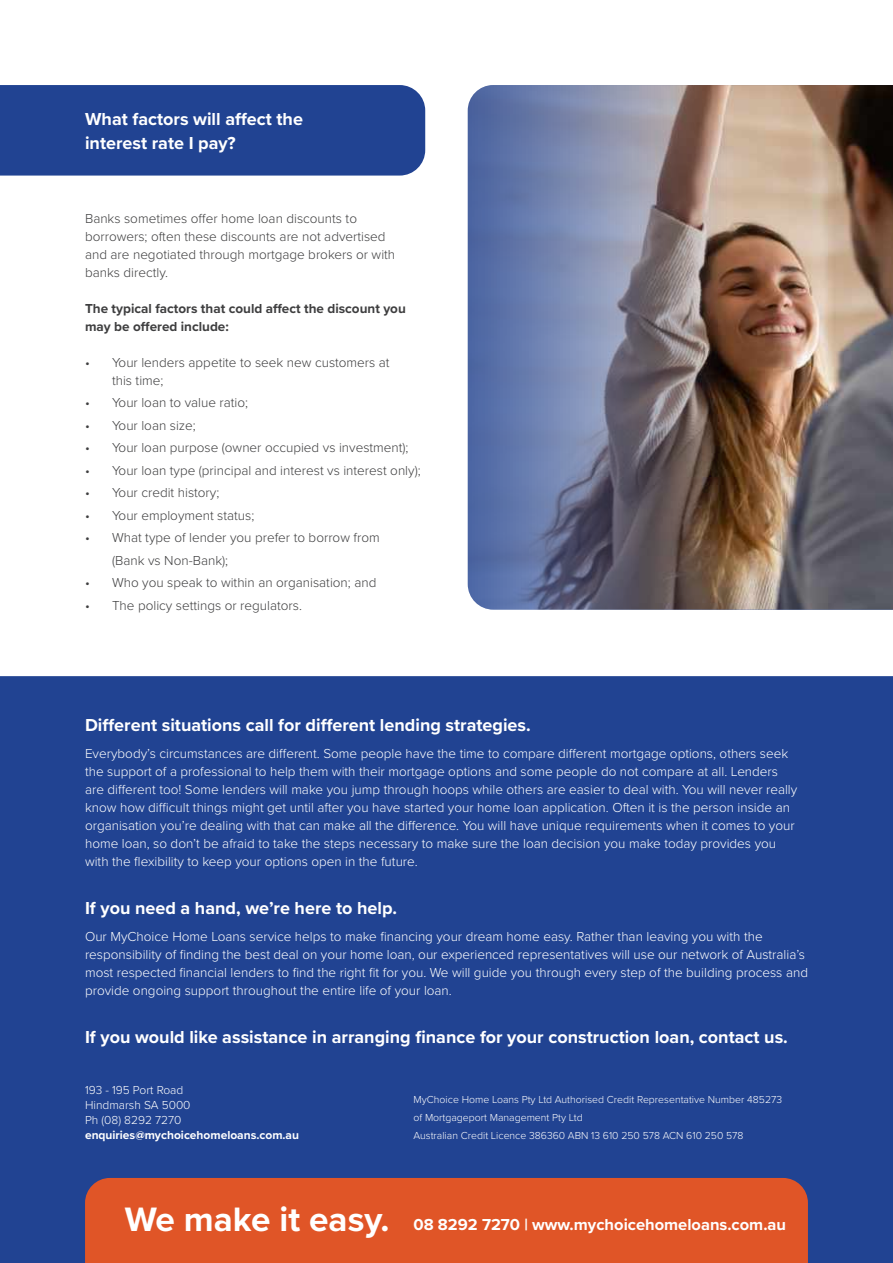
<style>
.page{position:relative;width:893px;height:1263px;background:#fff}
.page>*{position:absolute;margin:0;border:0;box-sizing:border-box;transform-origin:0 0}
.t1{font:700 18px/24px "Proxima Nova";color:#fff}
.t2{font:700 16.5px "Proxima Nova";color:#fff}
.t3{font:300 13.5px/18px "Proxima Nova";color:#fff}
.t4{font:300 13.5px/18px "Proxima Nova";color:#3e3e3f}
.t5{font:700 13.5px/18px "Proxima Nova";color:#3e3e3f}
.t6{font:300 12px/15px "Proxima Nova";color:#fff}
.t7{font:700 12px "Proxima Nova";color:#fff}
.t8{font:300 10.5px/18px "Proxima Nova";color:#fff}
.s1{font-size:35.1px}
</style>
<div class="page">
<div style="left:0;top:676px;width:893px;height:587px;background:#214392"></div>
<div style="left:0;top:85px;width:425px;height:91px;background:#214392"></div>
<div style="left:85px;top:1178px;width:723px;height:85px;background:#e05527"></div>
<img style="left:468px;top:85px;width:425px;height:525px">
<h1 class="t1" style="left:85px;top:107px;width:219px">What factors will affect the interest rate I pay?</h1>
<p class="t4" style="left:85px;top:208px;width:312px">Banks sometimes offer home loan discounts to borrowers; often these discounts are not advertised and are negotiated through mortgage brokers or with banks directly.</p>
<p class="t5" style="left:85px;top:299px;width:322px">The typical factors that could affect the discount you may be offered include:</p>
<p class="t4" style="left:112px;top:352px;width:279px;text-indent:-27px">• Your lenders appetite to seek new customers at this time;</p>
<p class="t4" style="left:85px;top:393px;width:165px">• Your loan to value ratio;</p>
<p class="t4" style="left:85px;top:415px;width:112px">• Your loan size;</p>
<p class="t4" style="left:85px;top:438px;width:325px">• Your loan purpose (owner occupied vs investment);</p>
<p class="t4" style="left:85px;top:460px;width:337px">• Your loan type (principal and interest vs interest only);</p>
<p class="t4" style="left:85px;top:483px;width:136px">• Your credit history;</p>
<p class="t4" style="left:85px;top:505px;width:171px">• Your employment status;</p>
<p class="t4" style="left:112px;top:526px;width:269px;line-height:22.5px;text-indent:-27px">• What type of lender you prefer to borrow from (Bank vs Non-Bank);</p>
<p class="t4" style="left:85px;top:573px;width:293px">• Who you speak to within an organisation; and</p>
<p class="t4" style="left:85px;top:595px;width:218px">• The policy settings or regulators.</p>
<h1 class="t1" style="left:85px;top:712px;width:447px">Different situations call for different lending strategies.</h1>
<p class="t3" style="left:85px;top:743px;width:714px">Everybody’s circumstances are different. Some people have the time to compare different mortgage options, others seek the support of a professional to help them with their mortgage options and some people do not compare at all. Lenders are different too! Some lenders will make you jump through hoops while others are easier to deal with. You will never really know how difficult things might get until after you have started your home loan application. Often it is the person inside an organisation you’re dealing with that can make all the difference. You will have unique requirements when it comes to your home loan, so don’t be afraid to take the steps necessary to make sure the loan decision you make today provides you with the flexibility to keep your options open in the future.</p>
<h1 class="t1" style="left:85px;top:895px;width:314px">If you need a hand, we’re here to help.</h1>
<p class="t3" style="left:85px;top:926px;width:724px">Our MyChoice Home Loans service helps to make financing your dream home easy. Rather than leaving you with the responsibility of finding the best deal on your home loan, our experienced representatives will use our network of Australia’s most respected financial lenders to find the right fit for you. We will guide you through every step of the building process and provide ongoing support throughout the entire life of your loan.</p>
<h1 class="t1" style="left:85px;top:1024px;width:704px">If you would like assistance in arranging finance for your construction loan, contact us.</h1>
<p class="t6" style="left:85px;top:1082px;width:107px">193 - 195 Port Road<br>Hindmarsh SA 5000<br>Ph (08) 8292 7270</p>
<p class="t7" style="left:85px;top:1126px;width:216px">enquiries@mychoicehomeloans.com.au</p>
<p class="t8" style="left:414px;top:1090px;width:370px">MyChoice Home Loans Pty Ltd Authorised Credit Representative Number 485273 of Mortgageport Management Pty Ltd<br>Australian Credit Licence 386360 ABN 13 610 250 578 ACN 610 250 578</p>
<p class="t2" style="left:125px;top:1212px;width:663px"><span class="s1">We make it easy.</span> 08 8292 7270 | www.mychoicehomeloans.com.au</p>
</div>
